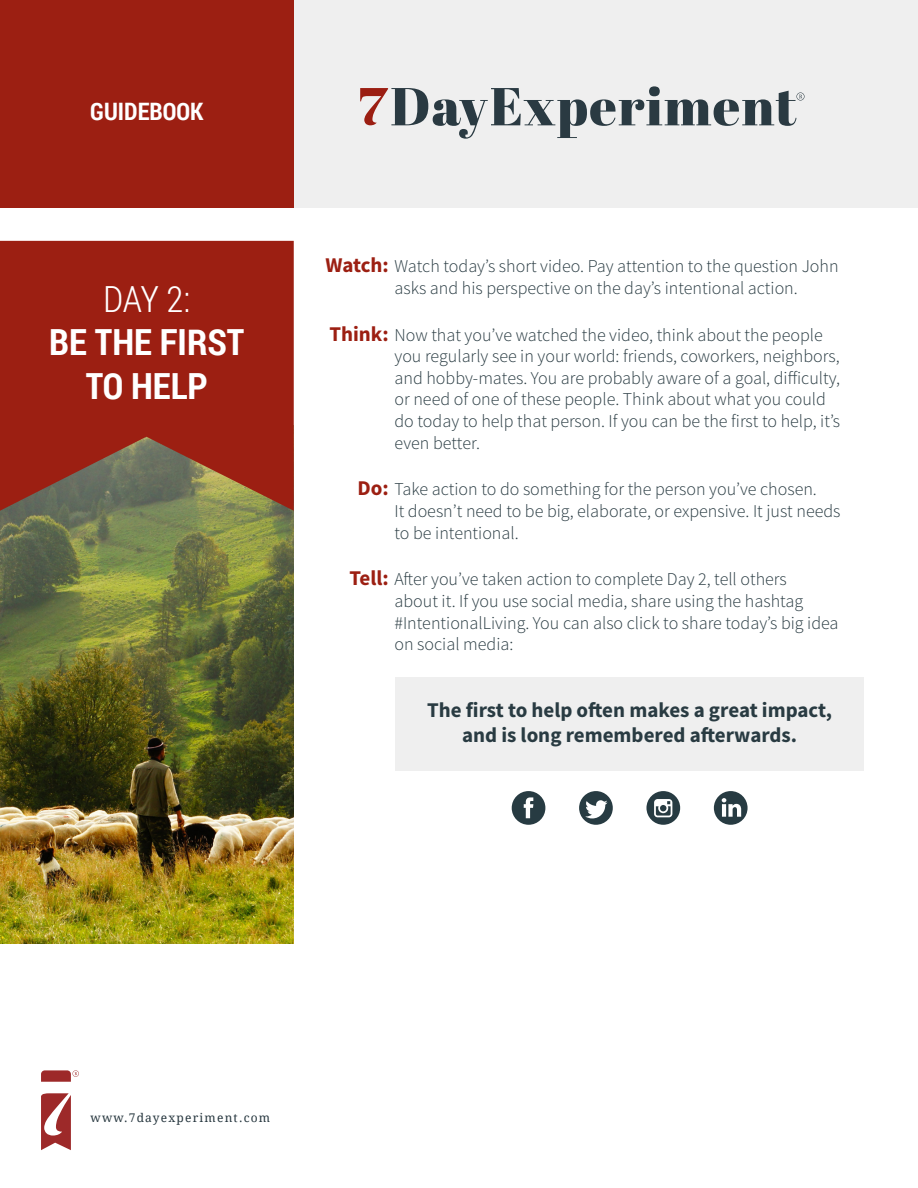
<style>
.page{position:relative;width:918px;height:1188px;background:#fff}
.page>*{position:absolute;margin:0;border:0;box-sizing:border-box;transform-origin:0 0}
.t1{font:700 36px/43.2px "Roboto Condensed";color:#fff;text-align:center}
.t2{font:300 36px "Roboto Condensed";color:#fff}
.t3{font:700 24px "Roboto Condensed";color:#fff}
.t4{font:700 21px/25.2px "Source Sans Pro";color:#293b42;text-align:center}
.t5{font:300 18px/21.6px "Source Sans Pro";color:#293b42}
.t6{font:12px "Droid Serif";letter-spacing:.1em;color:#27373f}
.s1{font-weight:700;font-size:21px;color:#9c1f12}
</style>
<div class="page">
<img style="left:0;top:511px;width:294px;height:433px">
<svg style="left:0;top:241px;width:294px;height:270px;background:#962b1c"></svg>
<div style="left:0;top:0;width:918px;height:208px;background:#efefef"></div>
<svg style="left:360px;top:86px;width:445px;height:53px"></svg>
<div style="left:0;top:0;width:294px;height:208px;background:#9c1f12"></div>
<svg style="left:41px;top:1093px;width:30px;height:57px"></svg>
<svg style="left:41px;top:1070px;width:38px;height:12px"></svg>
<div style="left:395px;top:677px;width:469px;height:94px;background:#efefef"></div>
<svg style="left:512px;top:791px;width:33px;height:34px"></svg>
<div style="left:579px;top:791px;width:34px;height:34px;background:#273b42;border-radius:50%"></div>
<svg style="left:585px;top:800px;width:23px;height:18px"></svg>
<svg style="left:714px;top:791px;width:34px;height:34px"></svg>
<svg style="left:646px;top:791px;width:34px;height:34px"></svg>
<h2 class="t3" style="left:90px;top:95px;width:115px">GUIDEBOOK</h2>
<h1 class="t2" style="left:103px;top:274px;width:89px">DAY 2:</h1>
<h1 class="t1" style="left:49px;top:320px;width:197px">BE THE FIRST<br>TO HELP</h1>
<p class="t5" style="left:394px;top:256px;width:446px;text-indent:-69px"><span class="s1">Watch:</span> Watch today’s short video. Pay attention to the question John asks and his perspective on the day’s intentional action.</p>
<p class="t5" style="left:394px;top:324px;width:447px;text-indent:-65px"><span class="s1">Think:</span> Now that you’ve watched the video, think about the people you regularly see in your world: friends, coworkers, neighbors, and hobby-mates. You are probably aware of a goal, difficulty, or need of one of these people. Think about what you could do today to help that person. If you can be the first to help, it’s even better.</p>
<p class="t5" style="left:394px;top:479px;width:448px;text-indent:-37px"><span class="s1">Do:</span> Take action to do something for the person you’ve chosen.<br>It doesn’t need to be big, elaborate, or expensive. It just needs to be intentional.</p>
<p class="t5" style="left:394px;top:569px;width:446px;text-indent:-45px"><span class="s1">Tell:</span> After you’ve taken action to complete Day 2, tell others<br>about it. If you use social media, share using the hashtag #IntentionalLiving. You can also click to share today’s big idea on social media:</p>
<p class="t4" style="left:427px;top:697px;width:407px">The first to help often makes a great impact, and is long remembered afterwards.</p>
<p class="t6" style="left:91px;top:1111px;width:181px">www.7dayexperiment.com</p>
</div>
